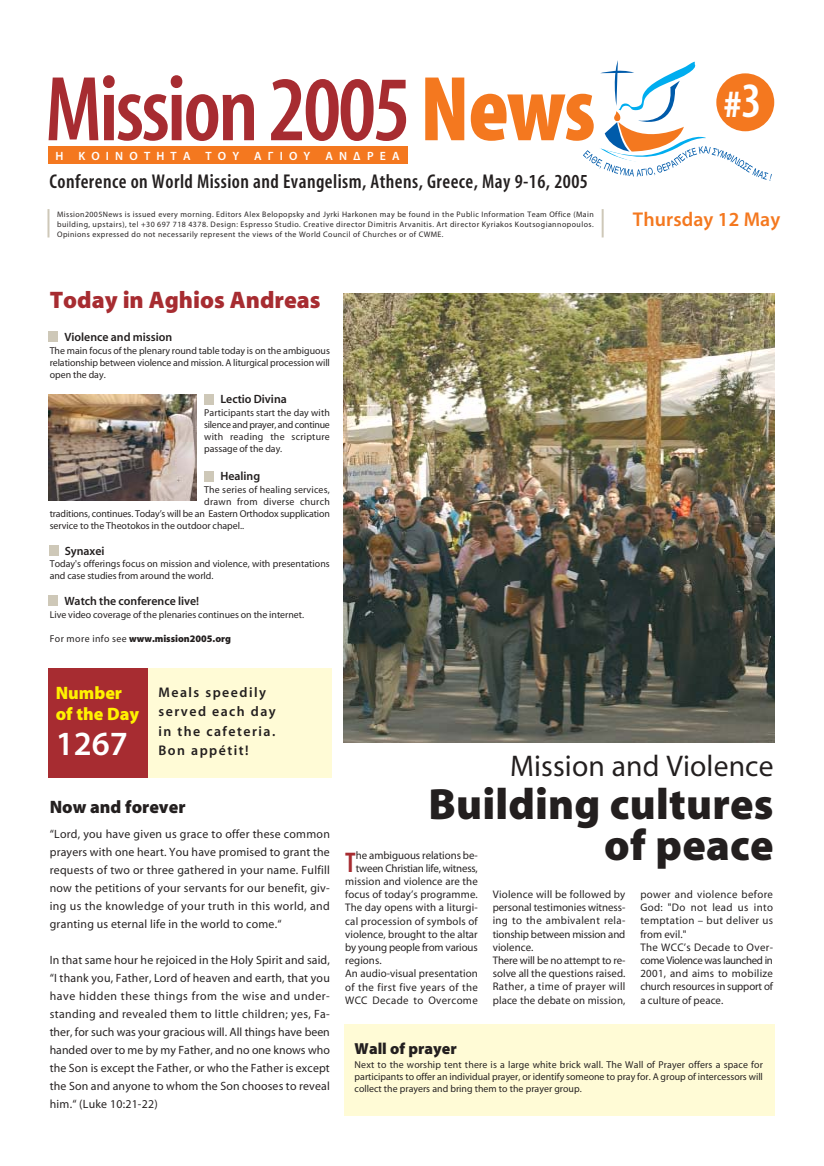
<style>
.page{position:relative;width:824px;height:1166px;background:#fff}
.page>*{position:absolute;margin:0;border:0;box-sizing:border-box;transform-origin:0 0}
.t1{font:500 93px "Myriad Condensed Greek";letter-spacing:-.03em;color:#a72c31}
.t2{font:700 44px/41.3px "Myriad Greek";letter-spacing:.005em;color:#231f1f;text-align:right}
.t3{font:700 38.8px "Myriad Condensed Greek";color:#fff}
.t4{font:500 34px "Myriad Greek";color:#fff}
.t5{font:30px "Myriad Greek";letter-spacing:.005em;color:#231f1f}
.t6{font:500 28.6px "Myriad Condensed Greek";color:#a72c31}
.t7{font:700 24px "Myriad Greek";color:#a72c31}
.t8{font:500 20px "Myriad Condensed Greek";letter-spacing:.02em;color:#231f1f}
.t9{font:500 20px "Myriad Greek";letter-spacing:.005em;color:#f4781f}
.t10{font:700 18px/21px "Myriad Greek";color:#fff200}
.t11{font:700 18px "Myriad Greek";color:#231f1f}
.t12{font:700 16px "Myriad Greek";color:#231f1f}
.t13{font:500 14px/19.5px "Myriad Greek";letter-spacing:.105em;color:#231f1f}
.t14{font:12px/18px "Myriad Greek";letter-spacing:.02em;color:#231f1f;text-align:justify}
.t15{font:500 12px "Myriad Greek";color:#231f1f}
.t16{font:500 12px "Myriad Greek";color:#fff}
.t17{font:11px/13.2px "Myriad Greek";letter-spacing:.01em;color:#231f1f}
.t18{font:11px/13.2px "Myriad Greek";letter-spacing:.03em;color:#231f1f}
.t19{font:11px "Myriad Greek";letter-spacing:-.02em;color:#231f1f}
.t20{font:11px "Myriad Greek";letter-spacing:-.01em;color:#231f1f}
.t21{font:10px/12px "Myriad Greek";color:#231f1f;text-align:justify}
.t22{font:700 10px "Myriad Greek";color:#231f1f}
.t23{font:10px "Myriad Greek";letter-spacing:.02em;color:#231f1f}
.t24{font:10px "Myriad Greek";letter-spacing:.025em;color:#231f1f}
.t25{font:8px/9.6px "Myriad Greek";letter-spacing:.05em;color:#231f1f;text-align:justify}
.s1{font-weight:700;color:#f4781f}
.s2{font-weight:400}
.s3{font-weight:500;font-size:49.7px}
</style>
<div class="page">
<img style="left:47px;top:60px;width:728px;height:1056px">
<h1 class="t1" style="left:45px;top:78px;width:552px">Mission 2005<span class="s1">News</span></h1>
<p class="t16" style="left:55px;top:151px;width:346px">∏ ∫√π¡√∆∏∆∞ ∆√À ∞°π√À ∞¡¢ƒ∂∞</p>
<h3 class="t8" style="left:49px;top:174px;width:540px">Conference on World Mission and Evangelism, Athens, Greece, May 9-16, 2005</h3>
<p class="t25" style="left:57px;top:210px;width:538px">Mission2005News is issued every morning. Editors Alex Belopopsky and Jyrki Harkonen may be found in the Public Information Team Office (Main building, upstairs), tel +30 697 718 4378. Design: Espresso Studio. Creative director Dimitris Arvanitis. Art director Kyriakos Koutsogiannopoulos.<br>Opinions expressed do not necessarily represent the views of the World Council of Churches or of CWME.</p>
<h3 class="t7" style="left:50px;top:292px;width:272px">Today in Aghios Andreas</h3>
<p class="t15" style="left:64px;top:333px;width:110px">Violence and mission</p>
<p class="t21" style="left:50px;top:345px;width:282px">The main focus of the plenary round table today is on the ambiguous relationship between violence and mission. A liturgical procession will open the day.</p>
<p class="t15" style="left:220px;top:395px;width:68px">Lectio Divina</p>
<p class="t21" style="left:204px;top:408px;width:127px">Participants start the day with silence and prayer, and continue with reading the scripture passage of the day.</p>
<p class="t15" style="left:220px;top:472px;width:41px">Healing</p>
<p class="t23" style="left:204px;top:486px;width:127px">The series of healing services,</p>
<p class="t24" style="left:204px;top:498px;width:127px">drawn from diverse church</p>
<p class="t21" style="left:50px;top:508px;width:282px">traditions, continues. Today’s will be an Eastern Orthodox supplication</p>
<p class="t21" style="left:50px;top:520px;width:196px">service to the Theotokos in the outdoor chapel..</p>
<p class="t15" style="left:65px;top:546px;width:41px">Synaxei</p>
<p class="t21" style="left:50px;top:559px;width:282px">Today's offerings focus on mission and violence, with presentations and case studies from around the world.</p>
<p class="t15" style="left:64px;top:597px;width:136px">Watch the conference live!</p>
<p class="t21" style="left:50px;top:609px;width:256px">Live video coverage of the plenaries continues on the internet.</p>
<p class="t22" style="left:50px;top:635px;width:183px"><span class="s2">For more info see</span> www.mission2005.org</p>
<h3 class="t3" style="left:724px;top:91px;width:39px">#<span class="s3">3</span></h3>
<h3 class="t9" style="left:633px;top:212px;width:149px">Thursday 12 May</h3>
<h3 class="t10" style="left:56px;top:684px;width:85px">Number of the Day</h3>
<h3 class="t4" style="left:56px;top:732px;width:74px">1267</h3>
<h3 class="t13" style="left:158px;top:683px;width:119px">Meals speedily served each day in the cafeteria.<br>Bon appétit!</h3>
<h3 class="t11" style="left:50px;top:801px;width:137px">Now and forever</h3>
<p class="t14" style="left:50px;top:825px;width:282px">“Lord, you have given us grace to offer these common prayers with one heart. You have promised to grant the requests of two or three gathered in your name. Fulfill now the petitions of your servants for our benefit, giv&shy;ing us the knowledge of your truth in this world, and granting us eternal life in the world to come.“</p>
<p class="t14" style="left:50px;top:951px;width:282px">In that same hour he rejoiced in the Holy Spirit and said, “I thank you, Father, Lord of heaven and earth, that you have hidden these things from the wise and under&shy;standing and revealed them to little children; yes, Fa&shy;ther, for such was your gracious will. All things have been handed over to me by my Father, and no one knows who the Son is except the Father, or who the Father is except the Son and anyone to whom the Son chooses to reveal him.“ (Luke 10:21-22)</p>
<h3 class="t5" style="left:510px;top:755px;width:265px">Mission and Violence</h3>
<h2 class="t2" style="left:428px;top:787px;width:347px">Building cultures of peace</h2>
<h3 class="t6" style="left:345px;top:853px;width:12px">T</h3>
<p class="t17" style="left:356px;top:849px;width:123px">he ambiguous relations be-</p>
<p class="t19" style="left:356px;top:864px;width:123px">tween Christian life, witness,</p>
<p class="t17" style="left:345px;top:876px;width:134px">mission and violence are the</p>
<p class="t17" style="left:345px;top:889px;width:134px">focus of today’s programme.</p>
<p class="t17" style="left:345px;top:902px;width:134px">The day opens with a liturgi-</p>
<p class="t17" style="left:345px;top:915px;width:134px">cal procession of symbols of</p>
<p class="t17" style="left:345px;top:928px;width:134px">violence, brought to the altar</p>
<p class="t20" style="left:345px;top:943px;width:134px">by young people from various</p>
<p class="t17" style="left:345px;top:955px;width:38px">regions.</p>
<p class="t17" style="left:345px;top:968px;width:134px">An audio-visual presentation</p>
<p class="t18" style="left:345px;top:981px;width:134px">of the first five years of the</p>
<p class="t18" style="left:345px;top:994px;width:134px">WCC Decade to Overcome</p>
<p class="t17" style="left:493px;top:888px;width:134px">Violence will be followed by personal testimonies witness&shy;ing to the ambivalent rela&shy;tionship between mission and violence.<br>There will be no attempt to re&shy;solve all the questions raised.<br>Rather, a time of prayer will place the debate on mission,</p>
<p class="t18" style="left:640px;top:888px;width:134px">power and violence before<br>God: "Do not lead us into temptation – but deliver us from evil."<br>The WCC’s Decade to Over&shy;come Violence was launched in<br>2001, and aims to mobilize church resources in support of a culture of peace.</p>
<h3 class="t12" style="left:355px;top:1043px;width:104px">Wall of prayer</h3>
<p class="t21" style="left:355px;top:1060px;width:410px">Next to the worship tent there is a large white brick wall. The Wall of Prayer offers a space for participants to offer an individual prayer, or identify someone to pray for. A group of intercessors will collect the prayers and bring them to the prayer group.</p>
</div>
